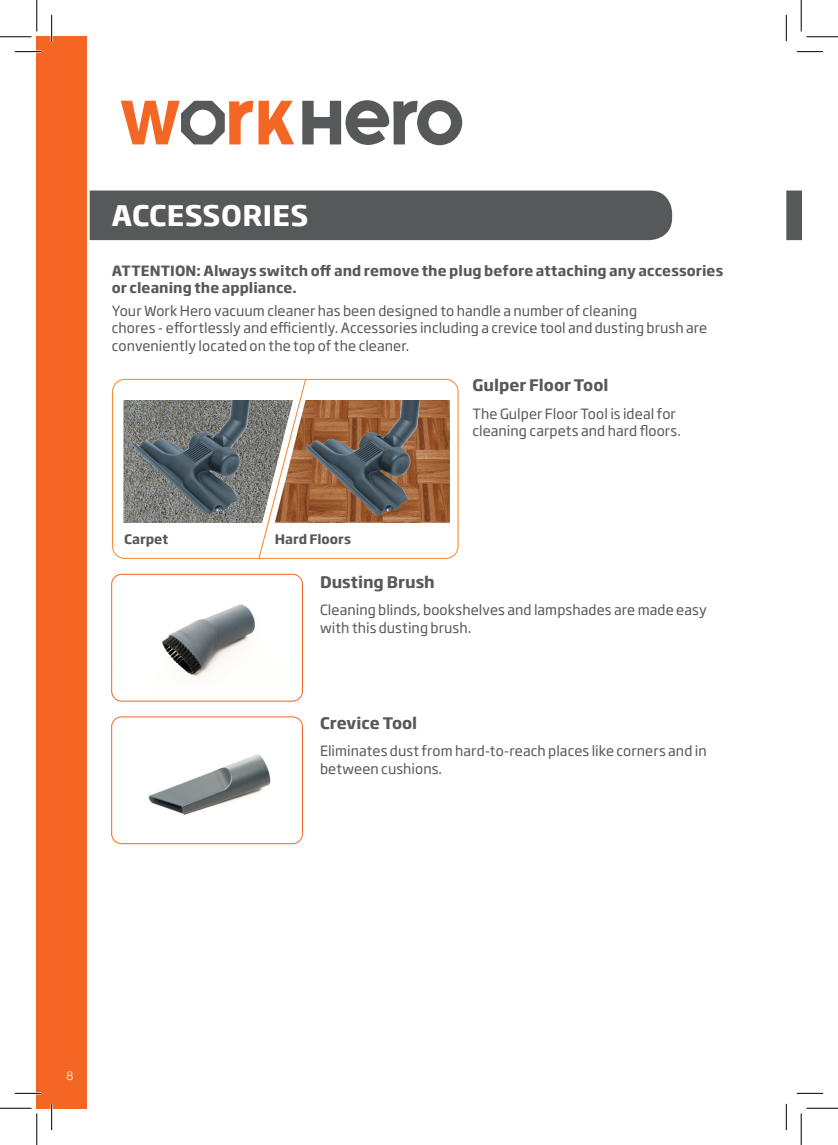
<style>
.page{position:relative;width:838px;height:1145px;background:#fff}
.page>*{position:absolute;margin:0;border:0;box-sizing:border-box;transform-origin:0 0}
.t1{font:700 28px "Soho Gothic Pro";letter-spacing:.015em;color:#fff}
.SUB_HEAD{font:700 15.75px "Soho Gothic Pro";color:#57585a}
.BODY_COPY{font:14px/17.5px "Soho Gothic Pro";letter-spacing:.005em;color:#57585a}
.Warning{font:700 14px/17.5px "Soho Gothic Pro";letter-spacing:.005em;color:#57585a}
.SUB_HEAD-2{font:700 12.95px "Soho Gothic Pro";letter-spacing:.005em;color:#57585a}
.t2{font:300 12.25px "Helvetica Neue LT Std";color:#fff}
</style>
<div class="page">
<svg style="left:786px;top:191px;width:15px;height:49px"></svg>
<div style="left:37px;top:37px;width:50px;height:1071px;background:#f36624"></div>
<svg style="left:302px;top:100px;width:160px;height:45px"></svg>
<svg style="left:121px;top:101px;width:173px;height:43px"></svg>
<div style="left:90px;top:191px;width:582px;height:49px;background:#57585a"></div>
<div style="left:112px;top:379px;width:346px;height:180px;border:1px solid #f58427;border-radius:12px"></div>
<svg style="left:258px;top:379px;width:48px;height:180px"></svg>
<img style="left:270px;top:400px;width:5px;height:123px">
<img style="left:275px;top:400px;width:175px;height:123px">
<img style="left:123px;top:400px;width:147px;height:123px">
<img style="left:295px;top:400px;width:146px;height:123px">
<img style="left:112px;top:574px;width:190px;height:126px">
<div style="left:111px;top:574px;width:192px;height:128px;border:1px solid #f36624;border-radius:10px"></div>
<img style="left:112px;top:718px;width:190px;height:126px">
<div style="left:111px;top:716px;width:192px;height:128px;border:1px solid #f36624;border-radius:10px"></div>
<hr style="left:15px;top:51px;width:26px;height:2px;background:#fff">
<hr style="left:15px;top:1092px;width:26px;height:2px;background:#fff">
<hr style="left:51px;top:15px;width:2px;height:26px;background:#fff">
<hr style="left:51px;top:1104px;width:2px;height:26px;background:#fff">
<svg style="left:15px;top:51px;width:26px;height:1px"></svg>
<svg style="left:796px;top:51px;width:27px;height:1px"></svg>
<svg style="left:15px;top:1093px;width:26px;height:1px"></svg>
<svg style="left:796px;top:1093px;width:27px;height:1px"></svg>
<svg style="left:51px;top:15px;width:1px;height:26px"></svg>
<svg style="left:51px;top:1104px;width:1px;height:26px"></svg>
<svg style="left:786px;top:15px;width:1px;height:26px"></svg>
<svg style="left:786px;top:1104px;width:1px;height:26px"></svg>
<hr style="left:0;top:36px;width:32px;height:1px;background:#000">
<hr style="left:806px;top:36px;width:31px;height:1px;background:#000">
<hr style="left:0;top:1108px;width:32px;height:1px;background:#000">
<hr style="left:806px;top:1108px;width:31px;height:1px;background:#000">
<hr style="left:36px;top:0;width:1px;height:31px;background:#000">
<hr style="left:36px;top:1113px;width:1px;height:32px;background:#000">
<hr style="left:800px;top:0;width:1px;height:31px;background:#000">
<hr style="left:800px;top:1113px;width:1px;height:32px;background:#000">
<p class="t1" style="left:111px;top:194px;width:199px">ACCESSORIES</p>
<p class="Warning" style="left:112px;top:261px;width:613px">ATTENTION: Always switch off and remove the plug before attaching any accessories or cleaning the appliance.</p>
<p class="BODY_COPY" style="left:112px;top:301px;width:597px">Your Work Hero vacuum cleaner has been designed to handle a number of cleaning<br>chores - effortlessly and efficiently. Accessories including a crevice tool and dusting brush are conveniently located on the top of the cleaner.</p>
<p class="SUB_HEAD-2" style="left:124px;top:528px;width:46px">Carpet</p>
<p class="SUB_HEAD-2" style="left:275px;top:528px;width:78px">Hard Floors</p>
<p class="SUB_HEAD" style="left:472px;top:373px;width:138px">Gulper Floor Tool</p>
<p class="BODY_COPY" style="left:472px;top:404px;width:210px">The Gulper Floor Tool is ideal for cleaning carpets and hard floors.</p>
<p class="SUB_HEAD" style="left:320px;top:570px;width:116px">Dusting Brush</p>
<p class="BODY_COPY" style="left:320px;top:601px;width:388px">Cleaning blinds, bookshelves and lampshades are made easy with this dusting brush.</p>
<p class="SUB_HEAD" style="left:320px;top:711px;width:99px">Crevice Tool</p>
<p class="BODY_COPY" style="left:320px;top:742px;width:388px">Eliminates dust from hard-to-reach places like corners and in between cushions.</p>
<p class="t2" style="left:67px;top:1069px;width:8px">8</p>
</div>
